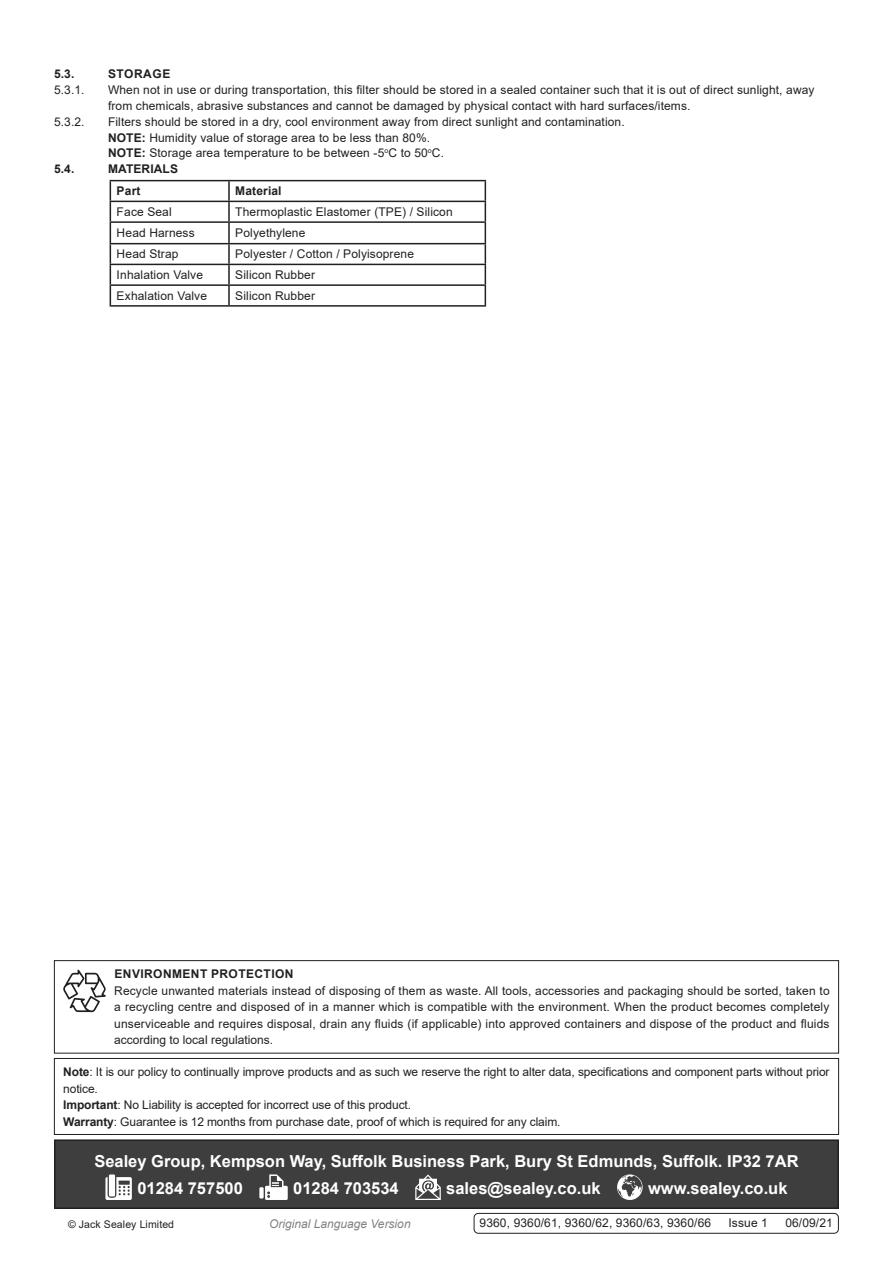
<style>
.page{position:relative;width:893px;height:1263px;background:#fff}
.page>*{position:absolute;margin:0;border:0;box-sizing:border-box;transform-origin:0 0}
.Footer_Contact_Infor{font:700 16.5px "Arial";color:#fff}
.Enviroment_Protectio{font:12px/16.5px "Arial";letter-spacing:.01em;color:#231f20;text-align:justify}
.Important_Notificati{font:12px/16.5px "Arial";letter-spacing:-.01em;color:#231f20}
.Body__Justified{font:12px "Arial";letter-spacing:.01em;color:#231f20}
.Body{font:12px "Arial";letter-spacing:.01em;color:#231f20}
.Body__Footer{font:12px "Arial";letter-spacing:.01em;color:#231f20}
.Enviroment_Protectio-2{font:700 12px "Arial";letter-spacing:.035em;color:#231f20}
.t1{font:italic 12px "Arial";color:#808285}
.Body__Justified-2{font:700 12px "Arial";letter-spacing:.01em;color:#231f20}
.Enviroment_Protectio-3{font:700 12px "Arial";letter-spacing:.01em;color:#231f20}
.Body__Justified__7pt{font:10.5px "Arial";letter-spacing:.01em;color:#231f20}
.s1{font-weight:700}
</style>
<div class="page">
<div style="left:55px;top:1140px;width:783px;height:68px;background:#3e3e3f"></div>
<svg style="left:105px;top:1177px;width:27px;height:23px"></svg>
<div style="left:109px;top:1174px;width:6px;height:22px;background:#fff"></div>
<div style="left:259px;top:1187px;width:5px;height:11px;background:#fff"></div>
<svg style="left:265px;top:1174px;width:23px;height:26px"></svg>
<svg style="left:415px;top:1174px;width:26px;height:26px"></svg>
<svg style="left:617px;top:1174px;width:26px;height:26px"></svg>
<div style="left:54px;top:1139px;width:785px;height:70px;border:2px solid #231f20"></div>
<div style="left:54px;top:960px;width:785px;height:93px;border:1px solid #231f20"></div>
<svg style="left:63px;top:970px;width:43px;height:42px"></svg>
<div style="left:54px;top:1058px;width:785px;height:77px;border:1px solid #231f20"></div>
<hr style="left:110px;top:180px;width:119px;height:1px;background:#231f20">
<hr style="left:229px;top:180px;width:257px;height:1px;background:#231f20">
<hr style="left:228px;top:181px;width:2px;height:20px;background:#231f20">
<hr style="left:110px;top:201px;width:119px;height:1px;background:#231f20">
<hr style="left:229px;top:201px;width:257px;height:1px;background:#231f20">
<svg style="left:228px;top:202px;width:2px;height:19px"></svg>
<hr style="left:110px;top:221px;width:119px;height:2px;background:#231f20">
<hr style="left:229px;top:221px;width:257px;height:2px;background:#231f20">
<hr style="left:228px;top:223px;width:2px;height:20px;background:#231f20">
<hr style="left:110px;top:243px;width:119px;height:1px;background:#231f20">
<hr style="left:229px;top:243px;width:257px;height:1px;background:#231f20">
<hr style="left:228px;top:244px;width:2px;height:20px;background:#231f20">
<hr style="left:110px;top:264px;width:119px;height:1px;background:#231f20">
<hr style="left:229px;top:264px;width:257px;height:1px;background:#231f20">
<hr style="left:110px;top:284px;width:119px;height:2px;background:#231f20">
<svg style="left:110px;top:181px;width:1px;height:124px"></svg>
<hr style="left:229px;top:284px;width:257px;height:2px;background:#231f20">
<svg style="left:228px;top:265px;width:2px;height:40px"></svg>
<svg style="left:485px;top:181px;width:1px;height:124px"></svg>
<hr style="left:110px;top:305px;width:119px;height:2px;background:#231f20">
<hr style="left:229px;top:305px;width:257px;height:2px;background:#231f20">
<div style="left:474px;top:1213px;width:365px;height:20px;border:1px solid #231f20;border-radius:4px"></div>
<p class="Enviroment_Protectio-2" style="left:54px;top:66px;width:22px">5.3.</p>
<p class="Enviroment_Protectio-2" style="left:108px;top:66px;width:64px">STORAGE</p>
<p class="Enviroment_Protectio" style="left:54px;top:82px;width:32px">5.3.1.</p>
<p class="Enviroment_Protectio" style="left:108px;top:82px;width:708px;line-height:15.8px">When not in use or during transportation, this filter should be stored in a sealed container such that it is out of direct sunlight, away from chemicals, abrasive substances and cannot be damaged by physical contact with hard surfaces/items.</p>
<p class="Enviroment_Protectio" style="left:54px;top:113px;width:32px">5.3.2.</p>
<p class="Enviroment_Protectio" style="left:108px;top:113px;width:518px">Filters should be stored in a dry, cool environment away from direct sunlight and contamination.</p>
<p class="Body" style="left:108px;top:129px;width:324px"><span class="s1">NOTE:</span> Humidity value of storage area to be less than 80%.</p>
<p class="Body" style="left:108px;top:145px;width:338px"><span class="s1">NOTE:</span> Storage area temperature to be between -5<sup>o</sup>C to 50<sup>o</sup>C.</p>
<p class="Enviroment_Protectio-2" style="left:54px;top:160px;width:22px">5.4.</p>
<p class="Enviroment_Protectio-3" style="left:108px;top:160px;width:72px">MATERIALS</p>
<p class="Body__Justified-2" style="left:117px;top:183px;width:25px">Part</p>
<p class="Body__Justified-2" style="left:235px;top:183px;width:48px">Material</p>
<p class="Body__Justified" style="left:117px;top:204px;width:57px">Face Seal</p>
<p class="Body__Justified" style="left:235px;top:204px;width:219px">Thermoplastic Elastomer (TPE) / Silicon</p>
<p class="Body__Justified" style="left:117px;top:224px;width:80px">Head Harness</p>
<p class="Body__Justified" style="left:235px;top:224px;width:72px">Polyethylene</p>
<p class="Body__Justified" style="left:117px;top:246px;width:63px">Head Strap</p>
<p class="Body__Justified" style="left:235px;top:246px;width:180px">Polyester / Cotton / Polyisoprene</p>
<p class="Body__Justified" style="left:117px;top:267px;width:88px">Inhalation Valve</p>
<p class="Body__Justified" style="left:235px;top:267px;width:81px">Silicon Rubber</p>
<p class="Body__Justified" style="left:117px;top:287px;width:92px">Exhalation Valve</p>
<p class="Body__Justified" style="left:235px;top:287px;width:81px">Silicon Rubber</p>
<p class="Enviroment_Protectio-2" style="left:114px;top:965px;width:181px">ENVIRONMENT PROTECTION</p>
<p class="Enviroment_Protectio" style="left:114px;top:982px;width:717px">Recycle unwanted materials instead of disposing of them as waste. All tools, accessories and packaging should be sorted, taken to a recycling centre and disposed of in a manner which is compatible with the environment. When the product becomes completely unserviceable and requires disposal, drain any fluids (if applicable) into approved containers and dispose of the product and fluids according to local regulations.</p>
<p class="Important_Notificati" style="left:63px;top:1063px;width:768px"><span class="s1">Note</span>: It is our policy to continually improve products and as such we reserve the right to alter data, specifications and component parts without prior notice.</p>
<p class="Important_Notificati" style="left:63px;top:1096px;width:349px"><span class="s1">Important</span>: No Liability is accepted for incorrect use of this product.</p>
<p class="Important_Notificati" style="left:63px;top:1113px;width:499px"><span class="s1">Warranty</span>: Guarantee is 12 months from purchase date, proof of which is required for any claim.</p>
<p class="Footer_Contact_Infor" style="left:94px;top:1149px;width:706px">Sealey Group, Kempson Way, Suffolk Business Park, Bury St Edmunds, Suffolk. IP32 7AR</p>
<p class="Footer_Contact_Infor" style="left:137px;top:1176px;width:107px">01284 757500</p>
<p class="Footer_Contact_Infor" style="left:293px;top:1176px;width:107px">01284 703534</p>
<p class="Footer_Contact_Infor" style="left:446px;top:1176px;width:156px">sales@sealey.co.uk</p>
<p class="Footer_Contact_Infor" style="left:648px;top:1176px;width:141px">www.sealey.co.uk</p>
<p class="Body__Justified__7pt" style="left:68px;top:1217px;width:108px">© Jack Sealey Limited</p>
<p class="t1" style="left:269px;top:1216px;width:143px">Original Language Version</p>
<p class="Body__Footer" style="left:480px;top:1214px;width:233px">9360, 9360/61, 9360/62, 9360/63, 9360/66</p>
<p class="Body__Footer" style="left:728px;top:1214px;width:41px">Issue 1</p>
<p class="Body__Footer" style="left:785px;top:1214px;width:49px">06/09/21</p>
</div>
